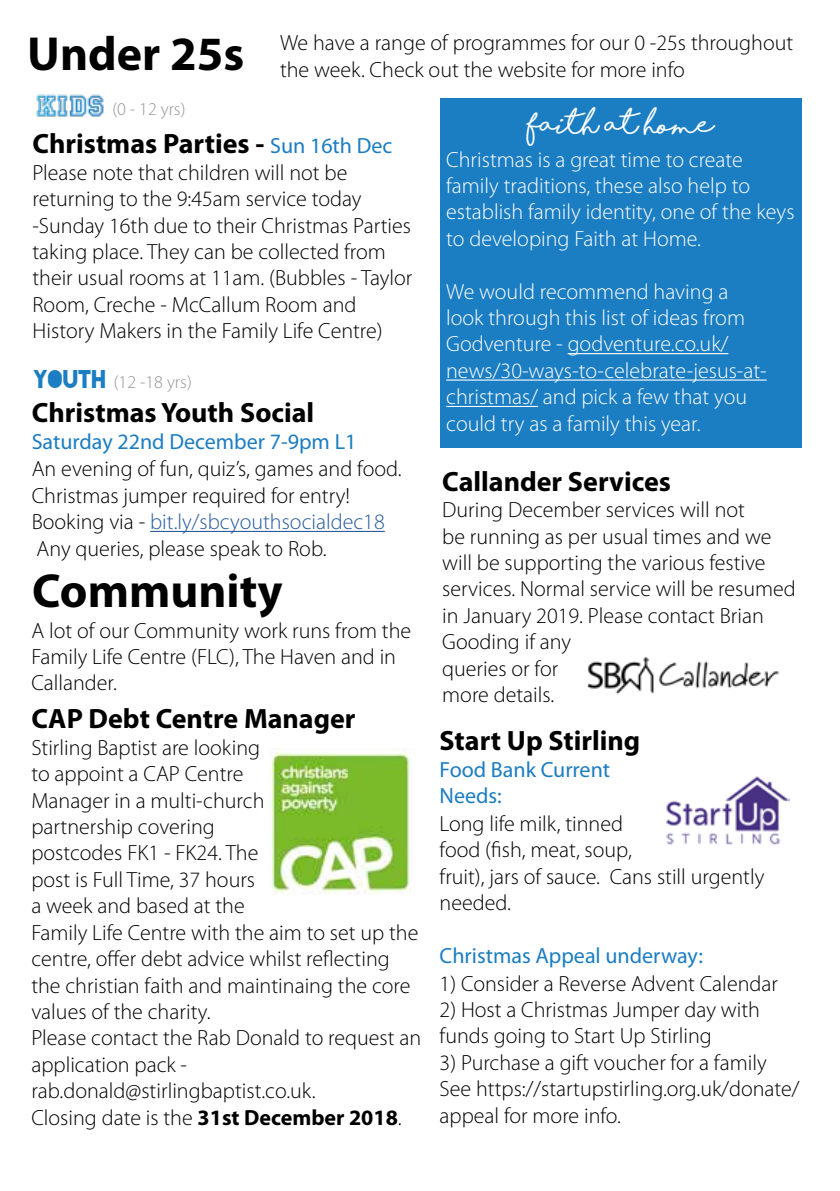
<style>
.page{position:relative;width:840px;height:1191px;background:#fff}
.page>*{position:absolute;margin:0;border:0;box-sizing:border-box;transform-origin:0 0}
.t1{font:700 48px "Myriad Pro";color:#000}
.t2{font:700 28px "Myriad Pro";color:#000}
.t3{font:700 26.4px "Shorelines Script";color:#fff}
.t4{font:300 22px/26.4px "Myriad Pro";color:#000}
.t5{font:300 22px/26.4px "Myriad Pro";color:#fff}
.t6{font:22px/26.4px "Myriad Pro";color:#1b7dc2}
.t7{font:300 18px "Myriad Pro";color:#939599}
.s1{font-weight:400;font-size:22px;color:#1b7dc2}
.s2{font-family:"Blackout Midnight";font-weight:400;font-size:24px;color:#1b7dc2}
.s3{color:#275b9b}
.s4{font-weight:700}
</style>
<div class="page">
<div style="left:440px;top:98px;width:361px;height:350px;background:#1b7dc2"></div>
<img style="left:666px;top:776px;width:123px;height:69px">
<hr style="left:567px;top:353px;width:161px;height:1px;background:#fff">
<hr style="left:446px;top:379px;width:320px;height:1px;background:#fff">
<hr style="left:446px;top:406px;width:91px;height:1px;background:#fff">
<hr style="left:150px;top:531px;width:234px;height:1px;background:#275b9b">
<img style="left:36px;top:94px;width:68px;height:23px">
<img style="left:587px;top:656px;width:193px;height:39px">
<img style="left:269px;top:748px;width:142px;height:147px">
<h1 class="t1" style="left:27px;top:27px;width:218px">Under 25s</h1>
<p class="t4" style="left:280px;top:30px;width:514px">We have a range of programmes for our 0 -25s throughout the week. Check out the website for more info</p>
<p class="t7" style="left:112px;top:99px;width:75px">(0 - 12 yrs)</p>
<p class="t2" style="left:32px;top:128px;width:361px">Christmas Parties - <span class="s1">Sun 16th Dec</span></p>
<p class="t4" style="left:32px;top:160px;width:381px">Please note that children will not be returning to the 9:45am service today -Sunday 16th due to their Christmas Parties taking place. They can be collected from their usual rooms at 11am. (Bubbles - Taylor Room, Creche - McCallum Room and History Makers in the Family Life Centre)</p>
<p class="t7" style="left:34px;top:372px;width:159px"><span class="s2">Youth</span> (12 -18 yrs)</p>
<p class="t2" style="left:32px;top:397px;width:284px">Christmas Youth Social</p>
<p class="t6" style="left:32px;top:428px;width:326px">Saturday 22nd December 7-9pm L1</p>
<p class="t4" style="left:32px;top:456px;width:371px">An evening of fun, quiz’s, games and food.<br>Christmas jumper required for entry!<br>Booking via - <span class="s3">bit.ly/sbcyouthsocialdec18<br></span>Any queries, please speak to Rob.</p>
<h1 class="t1" style="left:32px;top:564px;width:252px">Community</h1>
<p class="t4" style="left:31px;top:617px;width:381px">A lot of our Community work runs from the<br>Family Life Centre (FLC), The Haven and in<br>Callander.</p>
<p class="t2" style="left:31px;top:703px;width:325px">CAP Debt Centre Manager</p>
<p class="t4" style="left:31px;top:734px;width:391px">Stirling Baptist are looking<br>to appoint a CAP Centre<br>Manager in a multi-church<br>partnership covering<br>postcodes FK1 - FK24. The<br>post is Full Time, 37 hours<br>a week and based at the<br>Family Life Centre with the aim to set up the centre, offer debt advice whilst reflecting the christian faith and maintinaing the core values of the charity.<br>Please contact the Rab Donald to request an application pack - rab.donald@stirlingbaptist.co.uk.<br>Closing date is the <span class="s4">31st December 2018</span>.</p>
<p class="t3" style="left:528px;top:114px;width:187px">faith at home</p>
<p class="t5" style="left:446px;top:146px;width:349px">Christmas is a great time to create family traditions, these also help to establish family identity, one of the keys to developing Faith at Home.</p>
<p class="t5" style="left:446px;top:278px;width:322px">We would recommend having a look through this list of ideas from Godventure - godventure.co.uk/ news/30-ways-to-celebrate-jesus-at&shy;christmas/ and pick a few that you could try as a family this year.</p>
<p class="t2" style="left:442px;top:465px;width:230px">Callander Services</p>
<p class="t4" style="left:442px;top:497px;width:355px">During December services will not<br>be running as per usual times and we will be supporting the various festive services. Normal service will be resumed in January 2019. Please contact Brian<br>Gooding if any<br>queries or for<br>more details.</p>
<p class="t2" style="left:439px;top:725px;width:202px">Start Up Stirling</p>
<p class="t6" style="left:439px;top:756px;width:172px">Food Bank Current<br>Needs:</p>
<p class="t4" style="left:439px;top:810px;width:326px">Long life milk, tinned<br>food (fish, meat, soup,<br>fruit), jars of sauce. Cans still urgently needed.</p>
<p class="t6" style="left:439px;top:942px;width:265px">Christmas Appeal underway:</p>
<p class="t4" style="left:439px;top:970px;width:339px">1) Consider a Reverse Advent Calendar</p>
<p class="t4" style="left:439px;top:997px;width:321px">2) Host a Christmas Jumper day with funds going to Start Up Stirling</p>
<p class="t4" style="left:439px;top:1049px;width:361px">3) Purchase a gift voucher for a family<br>See https://startupstirling.org.uk/donate/ appeal for more info.</p>
</div>
